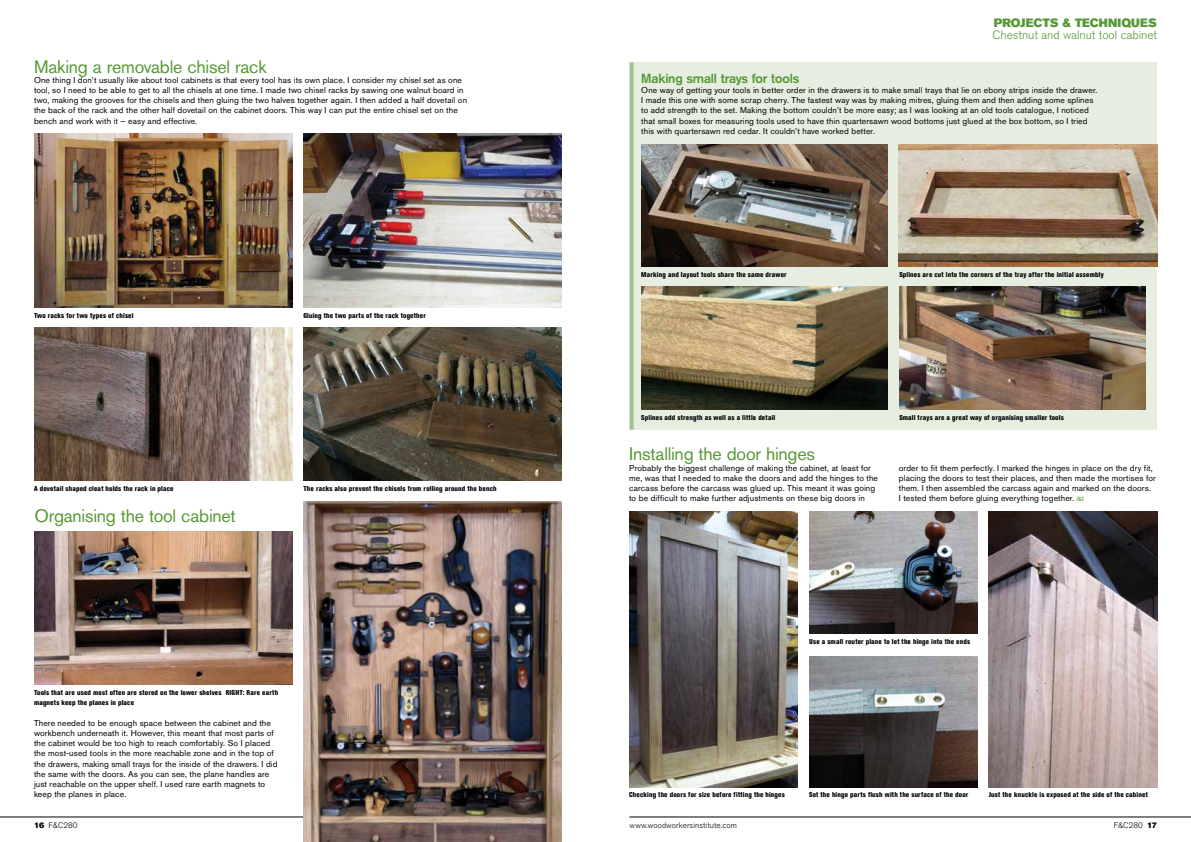
<style>
.page{position:relative;width:1191px;height:842px;background:#fff}
.page>*{position:absolute;margin:0;border:0;box-sizing:border-box;transform-origin:0 0}
.t1{font:18px "Akzidenz Grotesk BQ";letter-spacing:-.015em;color:#579835}
.t2{font:700 13px "Akzidenz Grotesk";letter-spacing:-.015em;color:#579835}
.t3{font:300 12px "Akzidenz Grotesk BQ";letter-spacing:-.005em;color:#579835}
.t4{font:12px "Akzidenz Grotesk BQ Super";letter-spacing:.01em;color:#579835}
.t5{font:8.5px/10.2px "Akzidenz Grotesk BQ";letter-spacing:.015em;color:#000}
.t6{font:300 8px "Akzidenz Grotesk BQ";letter-spacing:.015em;color:#000}
.t7{font:800 7px/10.2px "Akzidenz Grot Con BQ";letter-spacing:.02em;color:#000}
.s1{font-family:"Akzidenz Grot Con BQ";font-weight:500;font-style:italic;font-size:6px;color:#579835}
.s2{font-family:"Akzidenz Grotesk BQ Super";font-weight:400}
</style>
<div class="page">
<hr style="left:0;top:817px;width:561px;height:1px;background:#000">
<hr style="left:629px;top:817px;width:562px;height:1px;background:#000">
<img style="left:34px;top:134px;width:258px;height:173px">
<img style="left:34px;top:328px;width:258px;height:153px">
<img style="left:303px;top:134px;width:258px;height:173px">
<img style="left:303px;top:328px;width:258px;height:153px">
<div style="left:629px;top:62px;width:528px;height:368px;background:#e6eee1"></div>
<svg style="left:629px;top:62px;width:4px;height:368px"></svg>
<img style="left:641px;top:144px;width:246px;height:122px">
<img style="left:641px;top:287px;width:246px;height:122px">
<img style="left:899px;top:144px;width:258px;height:123px">
<img style="left:899px;top:287px;width:246px;height:122px">
<img style="left:34px;top:532px;width:258px;height:153px">
<img style="left:303px;top:501px;width:258px;height:341px">
<img style="left:629px;top:511px;width:168px;height:276px">
<img style="left:988px;top:511px;width:169px;height:276px">
<img style="left:809px;top:511px;width:168px;height:123px">
<img style="left:809px;top:656px;width:168px;height:131px">
<h1 class="t1" style="left:34px;top:56px;width:234px">Making a removable chisel rack</h1>
<p class="t5" style="left:34px;top:75px;width:434px">One thing I don’t usually like about tool cabinets is that every tool has its own place. I consider my chisel set as one tool, so I need to be able to get to all the chisels at one time. I made two chisel racks by sawing one walnut board in two, making the grooves for the chisels and then gluing the two halves together again. I then added a half dovetail on the back of the rack and the other half dovetail on the cabinet doors. This way I can put the entire chisel set on the bench and work with it – easy and effective.</p>
<p class="t7" style="left:34px;top:310px;width:101px">Two racks for two types of chisel</p>
<p class="t7" style="left:303px;top:310px;width:124px">Gluing the two parts of the rack together</p>
<p class="t7" style="left:34px;top:484px;width:141px">A dovetail shaped cleat holds the rack in place</p>
<p class="t7" style="left:303px;top:484px;width:195px">The racks also prevent the chisels from rolling around the bench</p>
<h1 class="t1" style="left:34px;top:505px;width:203px">Organising the tool cabinet</h1>
<p class="t7" style="left:34px;top:688px;width:246px">Tools that are used most often are stored on the lower shelves RIGHT: Rare earth magnets keep the planes in place</p>
<p class="t5" style="left:34px;top:718px;width:245px">There needed to be enough space between the cabinet and the workbench underneath it. However, this meant that most parts of the cabinet would be too high to reach comfortably. So I placed the most-used tools in the more reachable zone and in the top of the drawers, making small trays for the inside of the drawers. I did the same with the doors. As you can see, the plane handles are just reachable on the upper shelf. I used rare earth magnets to keep the planes in place.</p>
<h3 class="t4" style="left:993px;top:16px;width:165px">PROJECTS &amp; TECHNIQUES</h3>
<h3 class="t3" style="left:992px;top:28px;width:166px">Chestnut and walnut tool cabinet</h3>
<h2 class="t2" style="left:641px;top:71px;width:159px">Making small trays for tools</h2>
<p class="t5" style="left:641px;top:85px;width:457px">One way of getting your tools in better order in the drawers is to make small trays that lie on ebony strips inside the drawer.<br>I made this one with some scrap cherry. The fastest way was by making mitres, gluing them and then adding some splines to add strength to the set. Making the bottom couldn’t be more easy; as I was looking at an old tools catalogue, I noticed that small boxes for measuring tools used to have thin quartersawn wood bottoms just glued at the box bottom, so I tried this with quartersawn red cedar. It couldn’t have worked better.</p>
<p class="t7" style="left:641px;top:269px;width:147px">Marking and layout tools share the same drawer</p>
<p class="t7" style="left:899px;top:269px;width:206px">Splines are cut into the corners of the tray after the initial assembly</p>
<p class="t7" style="left:641px;top:412px;width:135px">Splines add strength as well as a little detail</p>
<h1 class="t1" style="left:629px;top:443px;width:187px">Installing the door hinges</h1>
<p class="t5" style="left:629px;top:462px;width:250px">Probably the biggest challenge of making the cabinet, at least for me, was that I needed to make the doors and add the hinges to the carcass before the carcass was glued up. This meant it was going to be difficult to make further adjustments on these big doors in</p>
<p class="t7" style="left:899px;top:412px;width:166px">Small trays are a great way of organising smaller tools</p>
<p class="t5" style="left:899px;top:462px;width:258px">order to fit them perfectly. I marked the hinges in place on the dry fit, placing the doors to test their places, and then made the mortises for them. I then assembled the carcass again and marked on the doors.<br>I tested them before gluing everything together. <span class="s1">F&amp;C</span></p>
<p class="t7" style="left:809px;top:637px;width:162px">Use a small router plane to let the hinge into the ends</p>
<p class="t7" style="left:809px;top:790px;width:161px">Set the hinge parts flush with the surface of the door</p>
<p class="t7" style="left:629px;top:790px;width:157px">Checking the doors for size before fitting the hinges</p>
<p class="t7" style="left:988px;top:790px;width:161px">Just the knuckle is exposed at the side of the cabinet</p>
<p class="t6" style="left:34px;top:821px;width:45px"><span class="s2">16</span> F&amp;C280</p>
<p class="t6" style="left:629px;top:821px;width:109px">www.woodworkersinstitute.com</p>
<p class="t6" style="left:1113px;top:821px;width:45px">F&amp;C280 <span class="s2">17</span></p>
</div>
